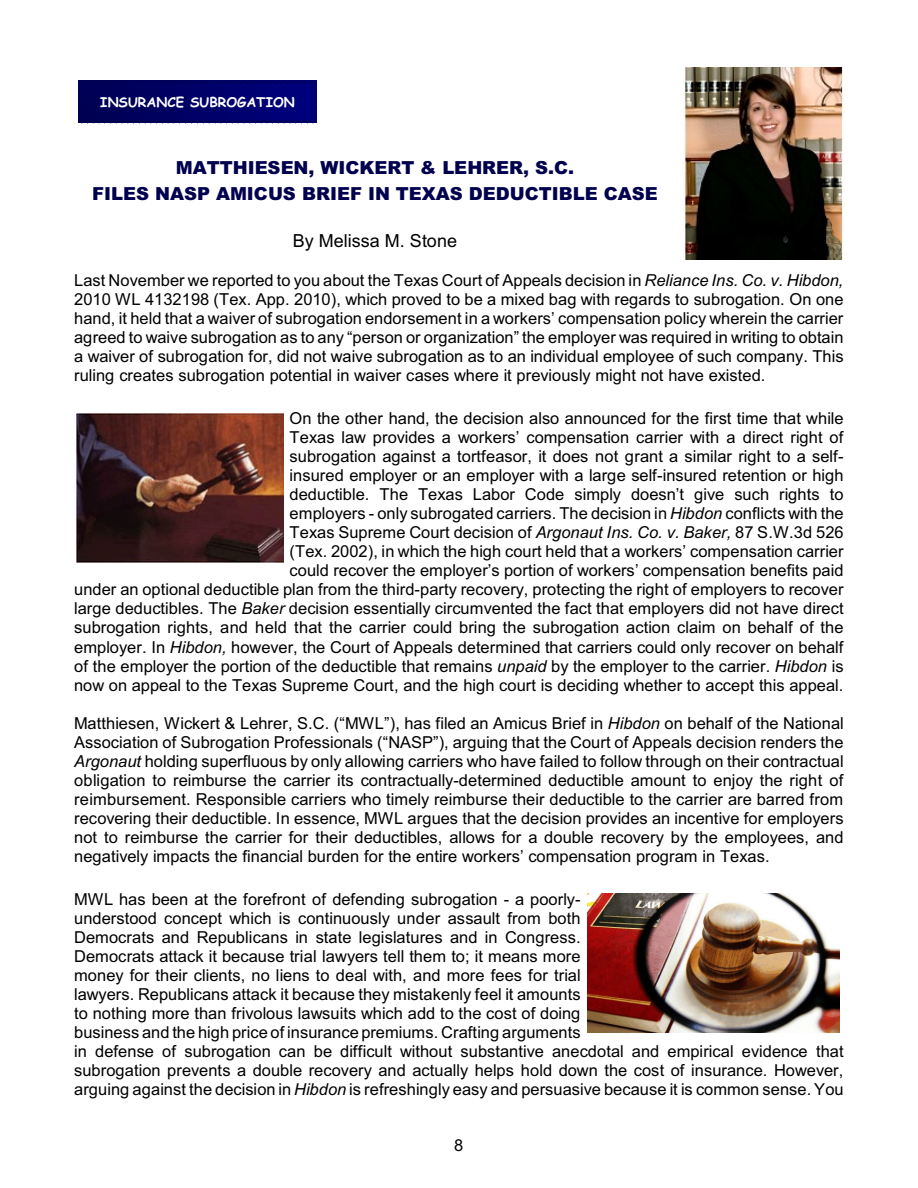
<style>
.page{position:relative;width:918px;height:1188px;background:#fff}
.page>*{position:absolute;margin:0;border:0;box-sizing:border-box;transform-origin:0 0}
.t1{font:900 18px/25.3px "Arial";color:#00004f;text-align:center}
.t2{font:18px "Arial";letter-spacing:.005em;color:#000}
.t3{font:16.5px/19px "Arial";color:#000;text-align:justify}
.t4{font:700 13.5px "Comic Sans MS";color:#fff}
.s1{font-style:italic}
</style>
<div class="page">
<svg style="left:78px;top:80px;width:239px;height:44px;background:#050569"></svg>
<img style="left:683px;top:68px;width:160px;height:192px">
<img style="left:77px;top:413px;width:206px;height:149px">
<img style="left:588px;top:894px;width:251px;height:138px">
<p class="t4" style="left:100px;top:96px;width:196px">INSURANCE SUBROGATION</p>
<p class="t1" style="left:92px;top:157px;width:567px">MATTHIESEN, WICKERT &amp; LEHRER, S.C.<br>FILES NASP AMICUS BRIEF IN TEXAS DEDUCTIBLE CASE</p>
<p class="t2" style="left:293px;top:234px;width:166px">By Melissa M. Stone</p>
<p class="t3" style="left:74px;top:272px;width:771px">Last November we reported to you about the Texas Court of Appeals decision in <span class="s1">Reliance Ins. Co. v. Hibdon, </span>2010 WL 4132198 (Tex. App. 2010), which proved to be a mixed bag with regards to subrogation. On one hand, it held that a waiver of subrogation endorsement in a workers’ compensation policy wherein the carrier agreed to waive subrogation as to any “person or organization” the employer was required in writing to obtain a waiver of subrogation for, did not waive subrogation as to an individual employee of such company. This ruling creates subrogation potential in waiver cases where it previously might not have existed.</p>
<p class="t3" style="left:74px;top:410px;width:771px;text-align:right">On the other hand, the decision also announced for the first time that while<br>Texas law provides a workers’ compensation carrier with a direct right of<br>subrogation against a tortfeasor, it does not grant a similar right to a self-<br>insured employer or an employer with a large self-insured retention or high<br>deductible. The Texas Labor Code simply doesn’t give such rights to<br>employers - only subrogated carriers. The decision in <span class="s1">Hibdon</span> conflicts with the<br>Texas Supreme Court decision of <span class="s1">Argonaut Ins. Co. v. Baker,</span> 87 S.W.3d 526<br>(Tex. 2002), in which the high court held that a workers’ compensation carrier<br>could recover the employer’s portion of workers’ compensation benefits paid<br>under an optional deductible plan from the third-party recovery, protecting the right of employers to recover large deductibles. The <span class="s1">Baker</span> decision essentially circumvented the fact that employers did not have direct subrogation rights, and held that the carrier could bring the subrogation action claim on behalf of the employer. In <span class="s1">Hibdon,</span> however, the Court of Appeals determined that carriers could only recover on behalf of the employer the portion of the deductible that remains <span class="s1">unpaid</span> by the employer to the carrier. <span class="s1">Hibdon</span> is now on appeal to the Texas Supreme Court, and the high court is deciding whether to accept this appeal.</p>
<p class="t3" style="left:74px;top:715px;width:771px">Matthiesen, Wickert &amp; Lehrer, S.C. (“MWL”), has filed an Amicus Brief in <span class="s1">Hibdon</span> on behalf of the National Association of Subrogation Professionals (“NASP”), arguing that the Court of Appeals decision renders the <span class="s1">Argonaut</span> holding superfluous by only allowing carriers who have failed to follow through on their contractual obligation to reimburse the carrier its contractually-determined deductible amount to enjoy the right of reimbursement. Responsible carriers who timely reimburse their deductible to the carrier are barred from recovering their deductible. In essence, MWL argues that the decision provides an incentive for employers not to reimburse the carrier for their deductibles, allows for a double recovery by the employees, and negatively impacts the financial burden for the entire workers’ compensation program in Texas.</p>
<p class="t3" style="left:74px;top:891px;width:771px;text-align:left">MWL has been at the forefront of defending subrogation - a poorly-<br>understood concept which is continuously under assault from both<br>Democrats and Republicans in state legislatures and in Congress.<br>Democrats attack it because trial lawyers tell them to; it means more<br>money for their clients, no liens to deal with, and more fees for trial<br>lawyers. Republicans attack it because they mistakenly feel it amounts<br>to nothing more than frivolous lawsuits which add to the cost of doing<br>business and the high price of insurance premiums. Crafting arguments<br>in defense of subrogation can be difficult without substantive anecdotal and empirical evidence that subrogation prevents a double recovery and actually helps hold down the cost of insurance. However, arguing against the decision in <span class="s1">Hibdon</span> is refreshingly easy and persuasive because it is common sense. You</p>
<p class="t3" style="left:454px;top:1137px;width:11px">8</p>
</div>
